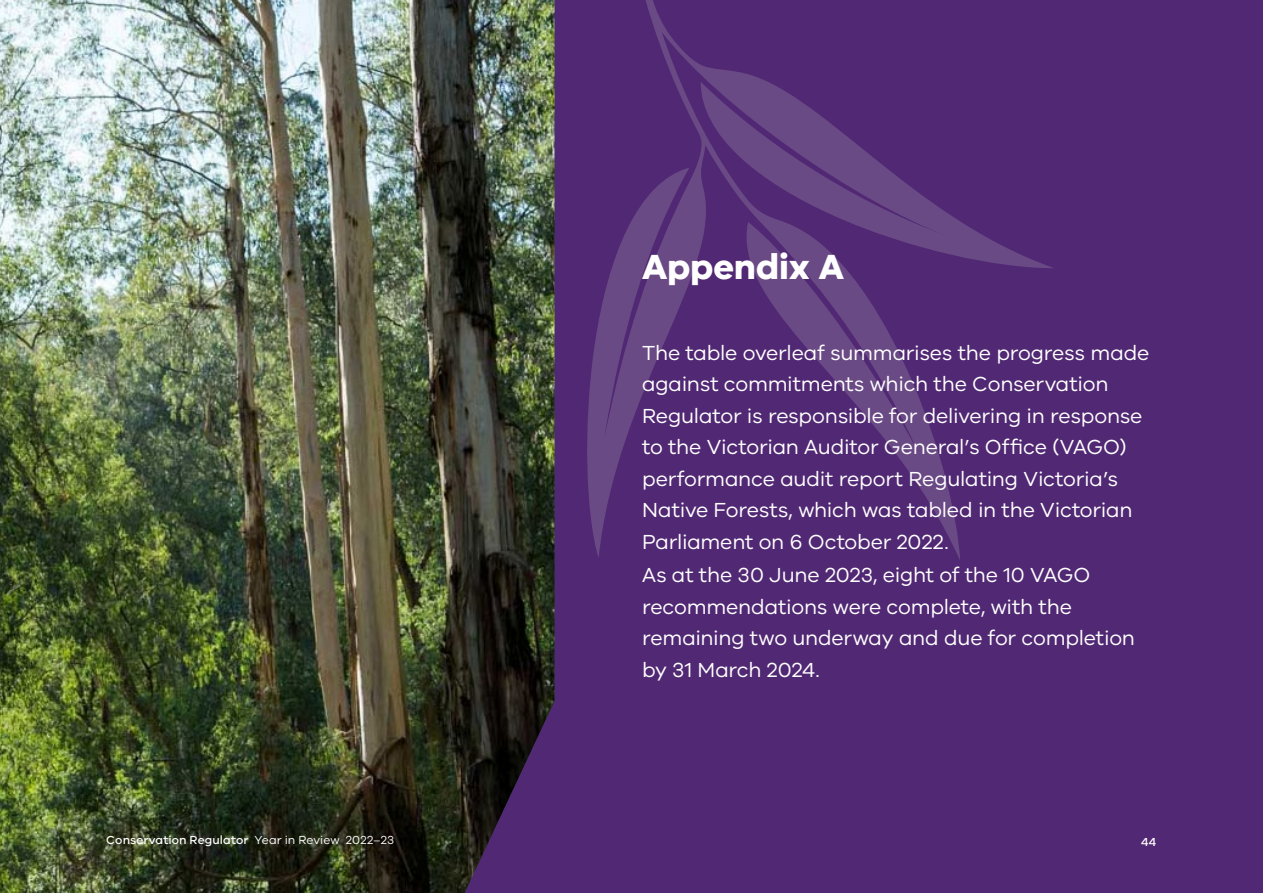
<style>
.page{position:relative;width:1263px;height:893px;background:#512873}
.page>*{position:absolute;margin:0;border:0;box-sizing:border-box;transform-origin:0 0}
.t1{font:700 36px "VIC";letter-spacing:-.005em;color:#fff}
.Intro_01{font:21px/31.5px "VIC";letter-spacing:-.01em;color:#fff}
.t2{font:500 12px "VIC";letter-spacing:.005em;color:#fff}
.s1{font-weight:400}
</style>
<div class="page">
<svg style="left:587px;top:0;width:466px;height:560px"></svg>
<img style="left:0;top:0;width:555px;height:893px">
<h1 class="t1" style="left:642px;top:245px;width:203px">Appendix A</h1>
<p class="Intro_01" style="left:642px;top:336px;width:509px">The table overleaf summarises the progress made against commitments which the Conservation Regulator is responsible for delivering in response to the Victorian Auditor General’s Office (VAGO) performance audit report Regulating Victoria’s Native Forests, which was tabled in the Victorian Parliament on 6 October 2022.</p>
<p class="Intro_01" style="left:642px;top:559px;width:494px">As at the 30 June 2023, eight of the 10 VAGO recommendations were complete, with the remaining two underway and due for completion by 31 March 2024.</p>
<p class="t2" style="left:106px;top:833px;width:289px">Conservation Regulator <span class="s1">Year in Review 2022–23</span></p>
<p class="t2" style="left:1141px;top:834px;width:17px">44</p>
</div>
